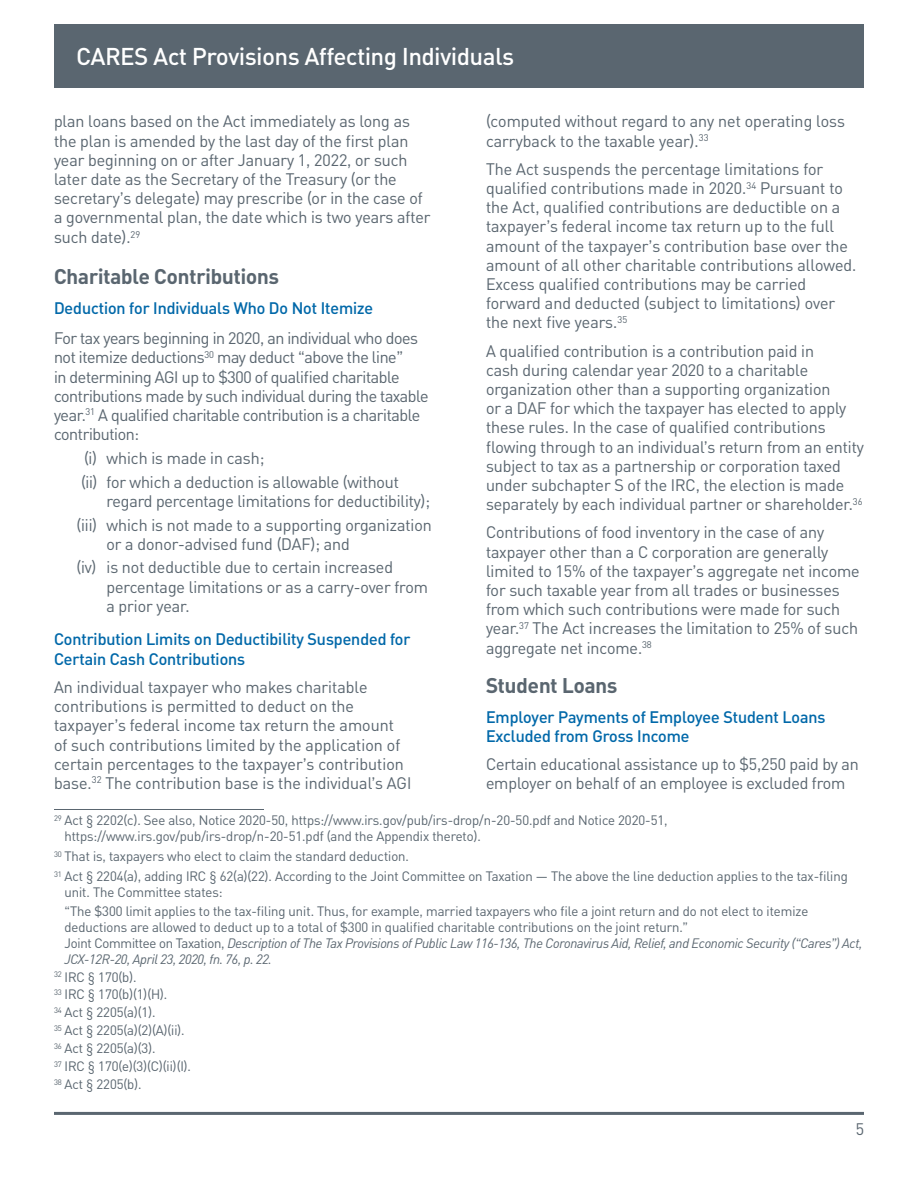
<style>
.page{position:relative;width:918px;height:1188px;background:#fff}
.page>*{position:absolute;margin:0;border:0;box-sizing:border-box;transform-origin:0 0}
.t1{font:500 24px "PNC Brand";color:#fff}
.Heading_1{font:700 21px "PNC Brand";color:#5a6670}
.Body_copy{font:16.5px/19.2px "PNC Brand";color:#5a6670}
.Body_Copy_first_para{font:16.5px/19.2px "PNC Brand";color:#5a6670}
.Body_Copy_first_para-2{font:16.5px/19.2px "PNC Brand";letter-spacing:-.02em;color:#5a6670}
.Heading_2_without_sp{font:500 16.5px/19.2px "PNC Brand";color:#0068a9}
.Heading_2{font:500 16.5px/19.8px "PNC Brand";color:#0068a9}
.t2{font:13.5px/15.8px "PNC Brand";color:#5a6670}
.s1{font-style:italic}
</style>
<div class="page">
<div style="left:54px;top:24px;width:810px;height:63px;background:#5a6670"></div>
<hr style="left:54px;top:809px;width:210px;height:1px;background:#5a6670">
<hr style="left:54px;top:1112px;width:810px;height:3px;background:#5a6670">
<h1 class="t1" style="left:76px;top:41px;width:439px">CARES Act Provisions Affecting Individuals</h1>
<p class="Body_Copy_first_para" style="left:486px;top:112px;width:361px">(computed without regard to any net operating loss carryback to the taxable year).<sup>33</sup></p>
<p class="Body_copy" style="left:486px;top:159px;width:372px">The Act suspends the percentage limitations for qualified contributions made in 2020.<sup>34</sup> Pursuant to the Act, qualified contributions are deductible on a taxpayer’s federal income tax return up to the full amount of the taxpayer’s contribution base over the amount of all other charitable contributions allowed.<br>Excess qualified contributions may be carried forward and deducted (subject to limitations) over the next five years.<sup>35</sup></p>
<p class="Body_copy" style="left:486px;top:341px;width:379px">A qualified contribution is a contribution paid in<br>cash during calendar year 2020 to a charitable organization other than a supporting organization<br>or a DAF for which the taxpayer has elected to apply these rules. In the case of qualified contributions flowing through to an individual’s return from an entity subject to tax as a partnership or corporation taxed under subchapter S of the IRC, the election is made separately by each individual partner or shareholder.<sup>36</sup></p>
<p class="Body_copy" style="left:486px;top:523px;width:375px">Contributions of food inventory in the case of any taxpayer other than a C corporation are generally limited to 15% of the taxpayer’s aggregate net income for such taxable year from all trades or businesses from which such contributions were made for such year.<sup>37</sup> The Act increases the limitation to 25% of such aggregate net income.<sup>38</sup></p>
<p class="Heading_1" style="left:486px;top:671px;width:133px">Student Loans</p>
<p class="Heading_2_without_sp" style="left:486px;top:707px;width:341px">Employer Payments of Employee Student Loans<br>Excluded from Gross Income</p>
<p class="Body_Copy_first_para" style="left:486px;top:754px;width:374px">Certain educational assistance up to $5,250 paid by an employer on behalf of an employee is excluded from</p>
<p class="t2" style="left:64px;top:812px;width:605px;text-indent:-10px"><sup>29</sup> Act § 2202(c). See also, Notice 2020-50, https://www.irs.gov/pub/irs-drop/n-20-50.pdf and Notice 2020-51, https://www.irs.gov/pub/irs-drop/n-20-51.pdf (and the Appendix thereto).</p>
<p class="t2" style="left:54px;top:848px;width:356px"><sup>30</sup> That is, taxpayers who elect to claim the standard deduction.</p>
<p class="t2" style="left:64px;top:868px;width:785px;text-indent:-10px"><sup>31</sup> Act § 2204(a), adding IRC § 62(a)(22). According to the Joint Committee on Taxation — The above the line deduction applies to the tax-filing unit. The Committee states:</p>
<p class="t2" style="left:64px;top:903px;width:800px">“The $300 limit applies to the tax-filing unit. Thus, for example, married taxpayers who file a joint return and do not elect to itemize deductions are allowed to deduct up to a total of $300 in qualified charitable contributions on the joint return.”<br>Joint Committee on Taxation, <span class="s1">Description of The Tax Provisions of Public Law 116-136, The Coronavirus Aid, Relief, and Economic Security (“Cares”) Act, JCX-12R-20, April 23, 2020, fn. 76, p. 22.</span></p>
<p class="t2" style="left:54px;top:969px;width:84px"><sup>32</sup> IRC § 170(b).</p>
<p class="t2" style="left:54px;top:986px;width:115px"><sup>33</sup> IRC § 170(b)(1)(H).</p>
<p class="t2" style="left:54px;top:1004px;width:103px"><sup>34</sup> Act § 2205(a)(1).</p>
<p class="t2" style="left:54px;top:1022px;width:132px"><sup>35</sup> Act § 2205(a)(2)(A)(ii).</p>
<p class="t2" style="left:54px;top:1040px;width:103px"><sup>36</sup> Act § 2205(a)(3).</p>
<p class="t2" style="left:54px;top:1058px;width:139px"><sup>37</sup> IRC § 170(e)(3)(C)(ii)(I).</p>
<p class="t2" style="left:54px;top:1076px;width:89px"><sup>38</sup> Act § 2205(b).</p>
<p class="Body_Copy_first_para" style="left:54px;top:111px;width:378px">plan loans based on the Act immediately as long as the plan is amended by the last day of the first plan year beginning on or after January 1, 2022, or such later date as the Secretary of the Treasury (or the secretary’s delegate) may prescribe (or in the case of a governmental plan, the date which is two years after such date).<sup>29</sup></p>
<p class="Heading_1" style="left:54px;top:262px;width:226px">Charitable Contributions</p>
<p class="Heading_2_without_sp" style="left:54px;top:298px;width:321px">Deduction for Individuals Who Do Not Itemize</p>
<p class="Body_Copy_first_para-2" style="left:54px;top:328px;width:376px">For tax years beginning in 2020, an individual who does not itemize deductions<sup>30</sup> may deduct “above the line”<br>in determining AGI up to $300 of qualified charitable contributions made by such individual during the taxable year.<sup>31</sup> A qualified charitable contribution is a charitable contribution:</p>
<p class="Body_copy" style="left:84px;top:448px;width:182px">(i) which is made in cash;</p>
<p class="Body_copy" style="left:106px;top:472px;width:325px;text-indent:-26px">(ii) for which a deduction is allowable (without regard percentage limitations for deductibility);</p>
<p class="Body_copy" style="left:106px;top:515px;width:327px;text-indent:-30px">(iii) which is not made to a supporting organization or a donor-advised fund (DAF); and</p>
<p class="Body_copy" style="left:106px;top:557px;width:323px;text-indent:-30px">(iv) is not deductible due to certain increased percentage limitations or as a carry-over from a prior year.</p>
<p class="Heading_2" style="left:54px;top:629px;width:358px">Contribution Limits on Deductibility Suspended for<br>Certain Cash Contributions</p>
<p class="Body_Copy_first_para" style="left:54px;top:677px;width:359px">An individual taxpayer who makes charitable contributions is permitted to deduct on the taxpayer’s federal income tax return the amount of such contributions limited by the application of certain percentages to the taxpayer’s contribution base.<sup>32</sup> The contribution base is the individual’s AGI</p>
<p class="Body_copy" style="left:856px;top:1119px;width:10px">5</p>
</div>
